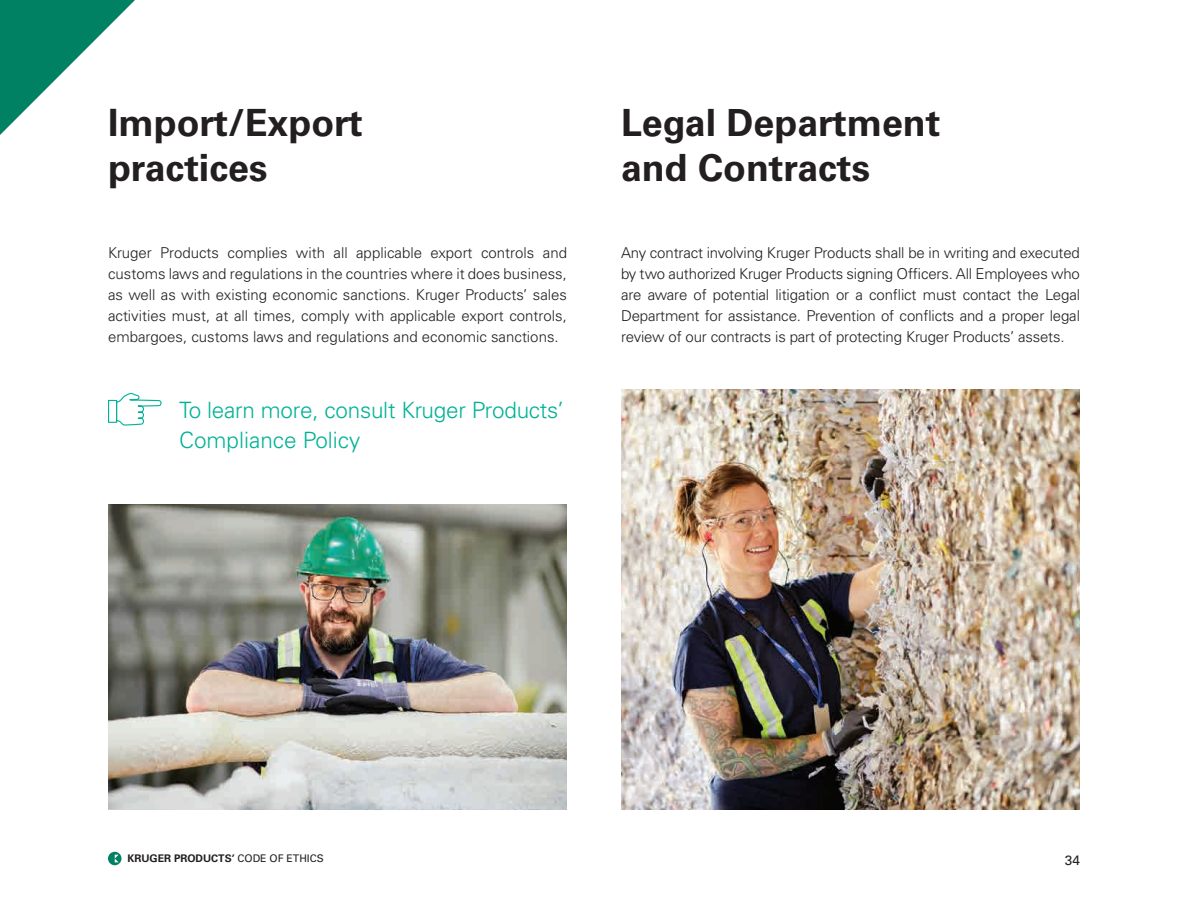
<style>
.page{position:relative;width:1188px;height:918px;background:#fff}
.page>*{position:absolute;margin:0;border:0;box-sizing:border-box;transform-origin:0 0}
.TITRE{font:700 37.5px/45px "Univers";color:#231f20}
.TXT_Gros{font:300 22.5px/30px "Univers";letter-spacing:-.01em;color:#00b297}
.TXT{font:300 15px/21px "Univers";letter-spacing:-.01em;color:#231f20;text-align:justify}
.t1{font:13.5px "Univers";color:#231f20}
.t2{font:700 10.5px "Univers";color:#231f20}
.s1{font-weight:400}
</style>
<div class="page">
<svg style="left:108px;top:392px;width:54px;height:34px"></svg>
<img style="left:621px;top:390px;width:459px;height:420px">
<img style="left:108px;top:504px;width:459px;height:306px">
<svg style="left:0;top:0;width:135px;height:135px"></svg>
<svg style="left:108px;top:852px;width:14px;height:13px"></svg>
<svg style="left:115px;top:855px;width:4px;height:7px"></svg>
<p class="TITRE" style="left:108px;top:101px;width:256px">Import/Export practices</p>
<p class="TITRE" style="left:621px;top:101px;width:321px">Legal Department and Contracts</p>
<p class="TXT" style="left:108px;top:242px;width:461px">Kruger Products complies with all applicable export controls and customs laws and regulations in the countries where it does business, as well as with existing economic sanctions. Kruger Products’ sales activities must, at all times, comply with applicable export controls, embargoes, customs laws and regulations and economic sanctions.</p>
<p class="TXT" style="left:621px;top:242px;width:461px">Any contract involving Kruger Products shall be in writing and executed by two authorized Kruger Products signing Officers. All Employees who are aware of potential litigation or a conflict must contact the Legal Department for assistance. Prevention of conflicts and a proper legal review of our contracts is part of protecting Kruger Products’ assets.</p>
<p class="TXT_Gros" style="left:179px;top:395px;width:386px">To learn more, consult Kruger Products’<br>Compliance Policy</p>
<p class="t2" style="left:127px;top:852px;width:198px">KRUGER PRODUCTS’ <span class="s1">CODE OF ETHICS</span></p>
<p class="t1" style="left:1065px;top:852px;width:17px">34</p>
</div>
